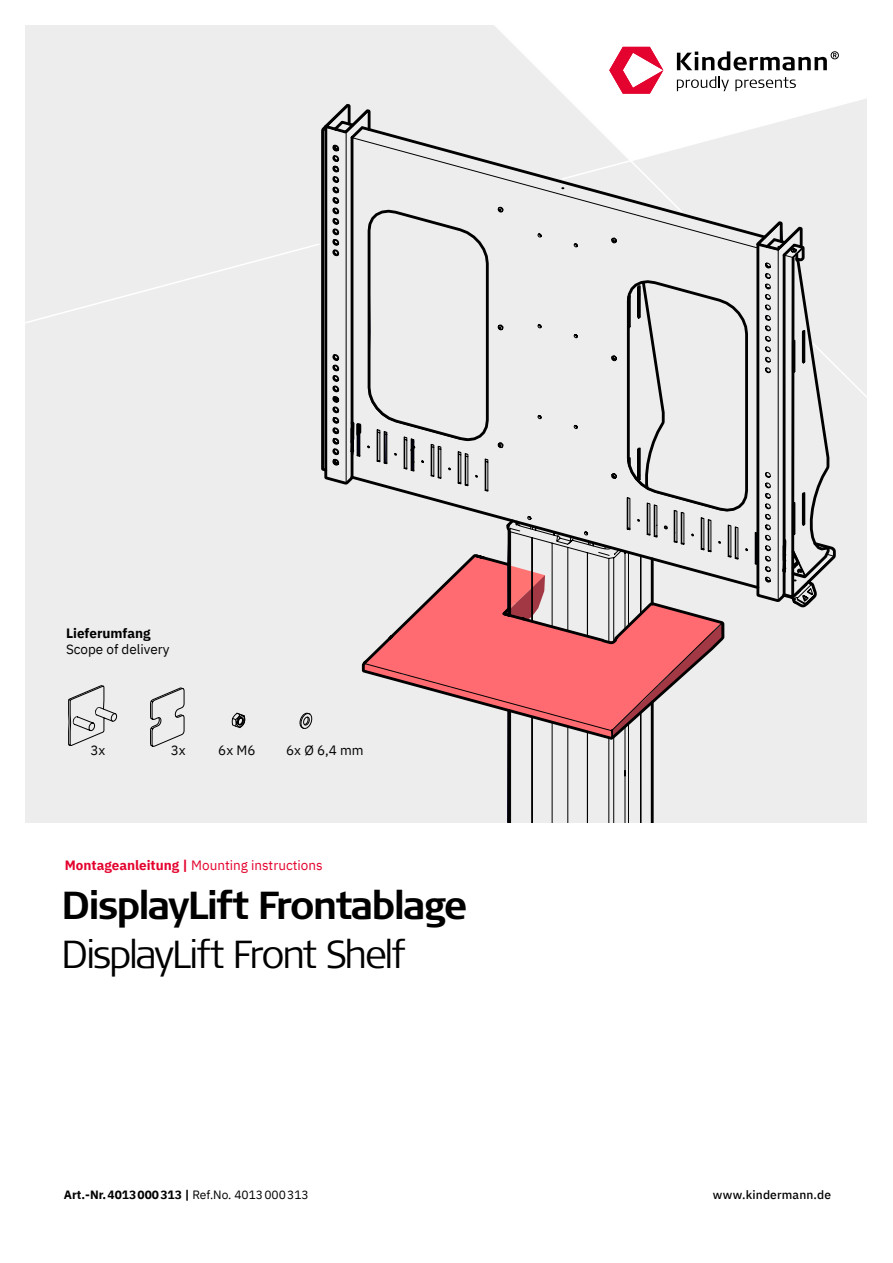
<style>
.page{position:relative;width:893px;height:1263px;background:#fff}
.page>*{position:absolute;margin:0;border:0;box-sizing:border-box;transform-origin:0 0}
.t1{font:500 39px "Signa";letter-spacing:-.055em;color:#000}
.t2{font:300 39px "Signa";letter-spacing:-.055em;color:#000}
.t3{font:13.5px "IBM Plex Sans";color:#e4032e}
.t4{font:13.5px "IBM Plex Sans";color:#000}
.t5{font:700 13.5px "IBM Plex Sans";color:#000}
.t6{font:700 12px "IBM Plex Sans";color:#000}
.t7{font:500 12px "IBM Plex Sans";letter-spacing:.015em;color:#000}
.s1{font-weight:700}
.s2{font-weight:400}
</style>
<div class="page">
<div style="left:26px;top:26px;width:841px;height:797px;background:#ededed"></div>
<div style="left:684px;top:26px;width:183px;height:21px;background:#fff"></div>
<svg style="left:460px;top:25px;width:224px;height:66px"></svg>
<svg style="left:560px;top:47px;width:307px;height:72px;background:#ebdfe1"></svg>
<svg style="left:372px;top:119px;width:415px;height:398px"></svg>
<svg style="left:361px;top:554px;width:143px;height:157px"></svg>
<svg style="left:25px;top:102px;width:347px;height:549px"></svg>
<svg style="left:504px;top:220px;width:363px;height:603px"></svg>
<svg style="left:492px;top:197px;width:282px;height:386px"></svg>
<svg style="left:68px;top:685px;width:50px;height:61px"></svg>
<svg style="left:150px;top:687px;width:35px;height:60px"></svg>
<svg style="left:231px;top:712px;width:15px;height:16px"></svg>
<svg style="left:299px;top:712px;width:14px;height:17px"></svg>
<p class="t5" style="left:66px;top:622px;width:86px">Lieferumfang</p>
<p class="t4" style="left:66px;top:639px;width:105px">Scope of delivery</p>
<p class="t4" style="left:90px;top:739px;width:16px">3x</p>
<p class="t4" style="left:171px;top:739px;width:16px">3x</p>
<p class="t4" style="left:218px;top:739px;width:39px">6x M6</p>
<p class="t4" style="left:286px;top:739px;width:79px">6x Ø 6,4 mm</p>
<p class="t3" style="left:65px;top:854px;width:259px"><span class="s1">Montageanleitung |</span> Mounting instructions</p>
<h1 class="t1" style="left:62px;top:878px;width:407px">DisplayLift Frontablage</h1>
<h1 class="t2" style="left:62px;top:928px;width:346px">DisplayLift Front Shelf</h1>
<p class="t6" style="left:64px;top:1185px;width:246px">Art.-Nr.4013000313 | <span class="s2">Ref.No. 4013000313</span></p>
<p class="t7" style="left:713px;top:1185px;width:120px">www.kindermann.de</p>
</div>
